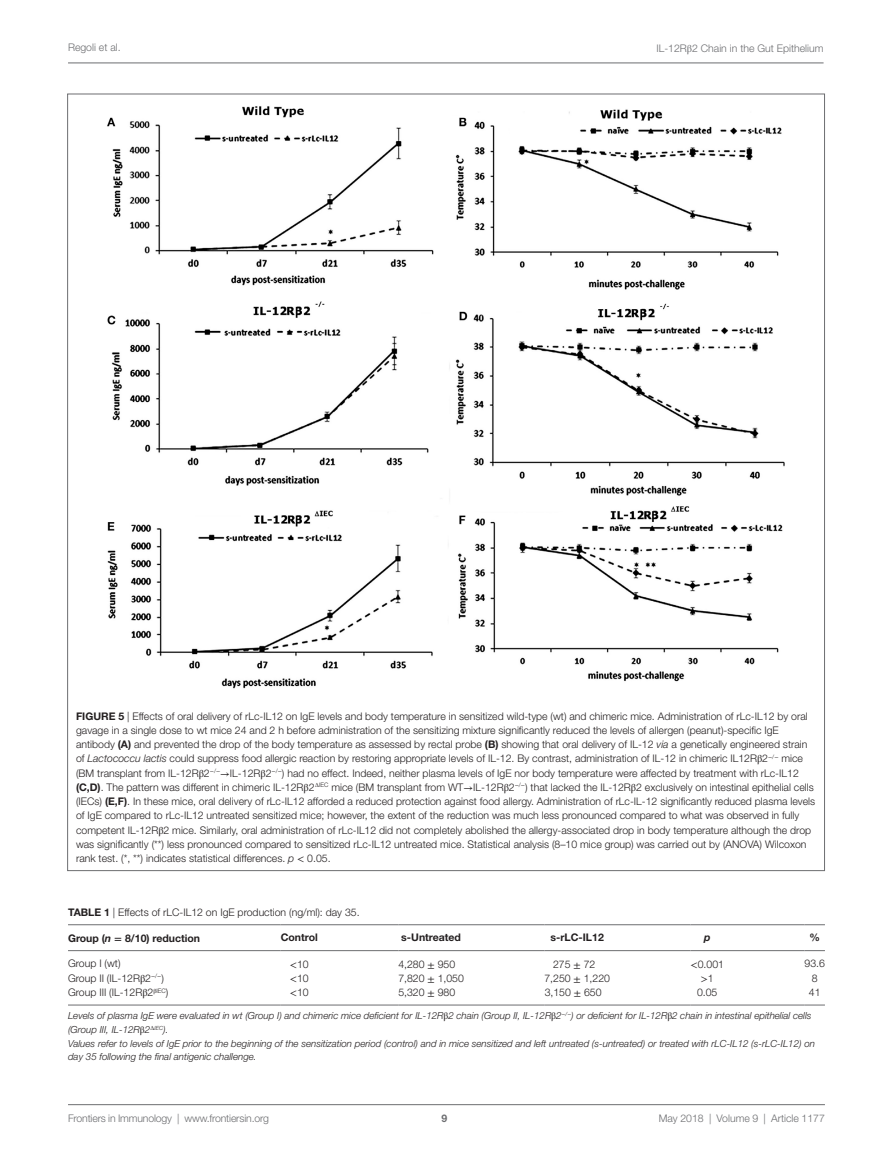
<style>
.page{position:relative;width:893px;height:1170px;background:#fff}
.page>*{position:absolute;margin:0;border:0;box-sizing:border-box;transform-origin:0 0}
.t1{font:300 10.5px/14.2px "Helvetica Neue LT Std";color:#231f20}
.t2{font:300 10.5px "Helvetica Neue LT Std";color:#6c6d70}
.t3{font:700 10.5px "Helvetica Neue LT Std";color:#231f20}
.t4{font:10.5px "STIX General";color:#231f20}
.t5{font:italic 700 10.5px "Helvetica Neue LT Std";color:#231f20}
.t6{font:700 10.5px "Helvetica Neue LT Std";color:#6c6d70}
.t7{font:italic 300 9.75px/13.8px "Helvetica Neue LT Std";color:#231f20}
.s1{font-family:"STIX General";font-weight:400}
.s2{font-weight:700}
.s3{font-style:italic}
.s4{font-family:"STIX General"}
.s5{font-family:"Helvetica Neue LT Std";font-weight:300}
.s6{font-family:"STIX General";font-weight:400;font-style:normal}
</style>
<div class="page">
<img style="left:107px;top:106px;width:678px;height:583px">
<hr style="left:68px;top:924px;width:213px;height:1px;background:#6c6d70">
<hr style="left:68px;top:950px;width:213px;height:1px;background:#6c6d70">
<hr style="left:281px;top:924px;width:117px;height:1px;background:#6c6d70">
<hr style="left:281px;top:950px;width:117px;height:1px;background:#6c6d70">
<hr style="left:398px;top:924px;width:146px;height:1px;background:#6c6d70">
<hr style="left:398px;top:950px;width:146px;height:1px;background:#6c6d70">
<hr style="left:544px;top:924px;width:146px;height:1px;background:#6c6d70">
<hr style="left:544px;top:950px;width:146px;height:1px;background:#6c6d70">
<hr style="left:690px;top:924px;width:114px;height:1px;background:#6c6d70">
<hr style="left:690px;top:950px;width:114px;height:1px;background:#6c6d70">
<svg style="left:804px;top:924px;width:21px;height:1px"></svg>
<svg style="left:804px;top:950px;width:21px;height:1px"></svg>
<hr style="left:68px;top:1004px;width:213px;height:1px;background:#6c6d70">
<hr style="left:281px;top:1004px;width:117px;height:1px;background:#6c6d70">
<hr style="left:398px;top:1004px;width:146px;height:1px;background:#6c6d70">
<hr style="left:544px;top:1004px;width:146px;height:1px;background:#6c6d70">
<hr style="left:690px;top:1004px;width:114px;height:1px;background:#6c6d70">
<svg style="left:804px;top:1004px;width:21px;height:1px"></svg>
<hr style="left:68px;top:1104px;width:757px;height:1px;background:#6c6d70">
<hr style="left:68px;top:63px;width:755px;height:1px;background:#6c6d70">
<p class="t2" style="left:68px;top:41px;width:54px">Regoli et al.</p>
<p class="t2" style="left:656px;top:42px;width:169px">IL-12R<span class="s1">β</span>2 Chain in the Gut Epithelium</p>
<p class="t1" style="left:76px;top:708px;width:741px"><span class="s2">Figure 5</span> | Effects of oral delivery of rLc-IL12 on IgE levels and body temperature in sensitized wild-type (wt) and chimeric mice. Administration of rLc-IL12 by oral gavage in a single dose to wt mice 24 and 2 h before administration of the sensitizing mixture significantly reduced the levels of allergen (peanut)-specific IgE antibody <span class="s2">(A)</span> and prevented the drop of the body temperature as assessed by rectal probe <span class="s2">(B)</span> showing that oral delivery of IL-12 <span class="s3">via</span> a genetically engineered strain of <span class="s3">Lactococcu lactis</span> could suppress food allergic reaction by restoring appropriate levels of IL-12. By contrast, administration of IL-12 in chimeric IL12R<span class="s1">β</span>2<sup>−</sup><sup>/</sup><sup>−</sup> mice (BM transplant from IL-12R<span class="s1">β</span>2<sup>−</sup><sup>/</sup><sup>−</sup><span class="s1">→</span>IL-12R<span class="s1">β</span>2<sup>−</sup><sup>/</sup><sup>−</sup>) had no effect. Indeed, neither plasma levels of IgE nor body temperature were affected by treatment with rLc-IL12 <span class="s2">(C,D)</span>. The pattern was different in chimeric IL-12R<span class="s1">β</span>2<sup>∆</sup><sup>IEC</sup> mice (BM transplant from WT<span class="s1">→</span>IL-12R<span class="s1">β</span>2<sup>−</sup><sup>/</sup><sup>−</sup>) that lacked the IL-12R<span class="s1">β</span>2 exclusively on intestinal epithelial cells (IECs) <span class="s2">(E,F)</span>. In these mice, oral delivery of rLc-IL12 afforded a reduced protection against food allergy. Administration of rLc-IL-12 significantly reduced plasma levels of IgE compared to rLc-IL12 untreated sensitized mice; however, the extent of the reduction was much less pronounced compared to what was observed in fully competent IL-12R<span class="s1">β</span>2 mice. Similarly, oral administration of rLc-IL12 did not completely abolished the allergy-associated drop in body temperature although the drop was significantly (**) less pronounced compared to sensitized rLc-IL12 untreated mice. Statistical analysis (8–10 mice group) was carried out by (ANOVA) Wilcoxon rank test. (*, **) indicates statistical differences. <span class="s3">p</span> <span class="s1">&lt;</span> 0.05.</p>
<p class="t1" style="left:68px;top:905px;width:293px"><span class="s2">Table 1</span> | Effects of rLC-IL12 on IgE production (ng/ml): day 35.</p>
<p class="t3" style="left:68px;top:931px;width:134px">Group (<span class="s3">n</span> <span class="s4">=</span> 8/10) reduction</p>
<p class="t3" style="left:281px;top:930px;width:39px">Control</p>
<p class="t3" style="left:401px;top:930px;width:61px">s-Untreated</p>
<p class="t3" style="left:551px;top:930px;width:55px">s-rLC-IL12</p>
<p class="t5" style="left:704px;top:930px;width:8px">p</p>
<p class="t3" style="left:809px;top:930px;width:12px">%</p>
<p class="t1" style="left:68px;top:955px;width:54px">Group I (wt)</p>
<p class="t1" style="left:290px;top:956px;width:20px"><span class="s1">&lt;</span>10</p>
<p class="t1" style="left:398px;top:956px;width:58px">4,280 <span class="s1">±</span> 950</p>
<p class="t1" style="left:553px;top:956px;width:44px">275 <span class="s1">±</span> 72</p>
<p class="t1" style="left:690px;top:956px;width:35px"><span class="s1">&lt;</span>0.001</p>
<p class="t1" style="left:804px;top:955px;width:22px">93.6</p>
<p class="t1" style="left:68px;top:970px;width:97px">Group II (IL-12R<span class="s1">β</span>2<sup>−</sup><sup>/</sup><sup>−</sup>)</p>
<p class="t1" style="left:290px;top:970px;width:20px"><span class="s1">&lt;</span>10</p>
<p class="t1" style="left:398px;top:970px;width:67px">7,820 <span class="s1">±</span> 1,050</p>
<p class="t1" style="left:544px;top:970px;width:67px">7,250 <span class="s1">±</span> 1,220</p>
<p class="t4" style="left:701px;top:970px;width:15px">&gt;<span class="s5">1</span></p>
<p class="t1" style="left:812px;top:970px;width:7px">8</p>
<p class="t1" style="left:68px;top:984px;width:102px">Group III (IL-12R<span class="s1">β</span>2<sup>β</sup><sup>IEC</sup>)</p>
<p class="t1" style="left:290px;top:984px;width:20px"><span class="s1">&lt;</span>10</p>
<p class="t1" style="left:398px;top:984px;width:58px">5,320 <span class="s1">±</span> 980</p>
<p class="t1" style="left:545px;top:984px;width:58px">3,150 <span class="s1">±</span> 650</p>
<p class="t1" style="left:697px;top:984px;width:22px">0.05</p>
<p class="t1" style="left:809px;top:984px;width:13px">41</p>
<p class="t7" style="left:68px;top:1008px;width:748px">Levels of plasma IgE were evaluated in wt (Group I) and chimeric mice deficient for IL-12R<span class="s6">β</span>2 chain (Group II, IL-12R<span class="s6">β</span>2<sup>−</sup><sup>/</sup><sup>−</sup>) or deficient for IL-12R<span class="s6">β</span>2 chain in intestinal epithelial cells (Group III, IL-12R<span class="s6">β</span>2<sup>∆</sup><sup>IEC</sup>).<br>Values refer to levels of IgE prior to the beginning of the sensitization period (control) and in mice sensitized and left untreated (s-untreated) or treated with rLC-IL12 (s-rLC-IL12) on day 35 following the final antigenic challenge.</p>
<p class="t2" style="left:68px;top:1111px;width:203px">Frontiers in Immunology | www.frontiersin.org</p>
<p class="t2" style="left:659px;top:1111px;width:168px">May 2018 | Volume 9 | Article 1177</p>
<p class="t6" style="left:441px;top:1111px;width:7px">9</p>
</div>
